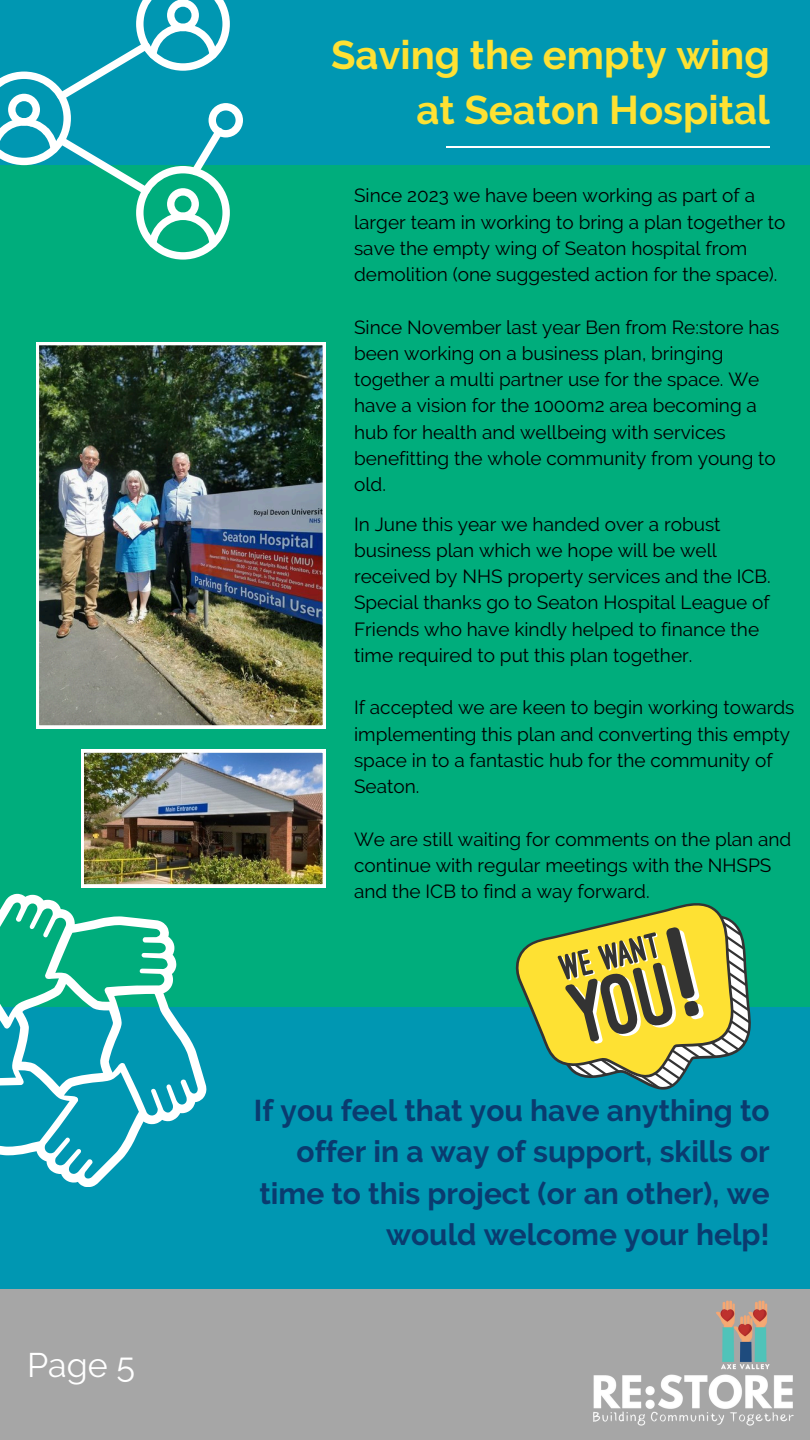
<style>
.page{position:relative;width:810px;height:1440px;background:#0097b2}
.page>*{position:absolute;margin:0;border:0;box-sizing:border-box;transform-origin:0 0}
.t1{font:700 40px/55.5px "Raleway";color:#fee133;text-align:right}
.t2{font:34px "Raleway";color:#fff}
.t3{font:700 29.9px/41.4px "Raleway";color:#0a3b6f;text-align:right}
.t4{font:19px/26.2px "Raleway";color:#000}
</style>
<div class="page">
<div style="left:0;top:1290px;width:810px;height:150px;background:#a6a6a6"></div>
<img style="left:560px;top:1289px;width:250px;height:137px">
<div style="left:0;top:165px;width:810px;height:841px;background:#00ad7c"></div>
<svg style="left:0;top:0;width:243px;height:259px"></svg>
<svg style="left:0;top:894px;width:206px;height:293px"></svg>
<hr style="left:446px;top:146px;width:324px;height:2px;background:#fff">
<img style="left:36px;top:342px;width:290px;height:386px">
<img style="left:81px;top:750px;width:245px;height:137px">
<svg style="left:509px;top:903px;width:243px;height:159px"></svg>
<svg style="left:557px;top:918px;width:193px;height:172px"></svg>
<p class="t2" style="left:27px;top:1345px;width:109px">Page 5</p>
<p class="t1" style="left:331px;top:27px;width:440px">Saving the empty wing at Seaton Hospital</p>
<p class="t4" style="left:354px;top:183px;width:433px">Since 2023 we have been working as part of a larger team in working to bring a plan together to save the empty wing of Seaton hospital from demolition (one suggested action for the space).</p>
<p class="t4" style="left:354px;top:314px;width:427px">Since November last year Ben from Re:store has been working on a business plan, bringing together a multi partner use for the space. We have a vision for the 1000m2 area becoming a hub for health and wellbeing with services benefitting the whole community from young to old.</p>
<p class="t4" style="left:354px;top:511px;width:418px">In June this year we handed over a robust business plan which we hope will be well received by NHS property services and the ICB.<br>Special thanks go to Seaton Hospital League of Friends who have kindly helped to finance the time required to put this plan together.</p>
<p class="t4" style="left:354px;top:694px;width:442px">If accepted we are keen to begin working towards implementing this plan and converting this empty space in to a fantastic hub for the community of Seaton.</p>
<p class="t4" style="left:354px;top:826px;width:439px">We are still waiting for comments on the plan and continue with regular meetings with the NHSPS and the ICB to find a way forward.</p>
<p class="t3" style="left:254px;top:1089px;width:517px">If you feel that you have anything to offer in a way of support, skills or time to this project (or an other), we would welcome your help!</p>
</div>
